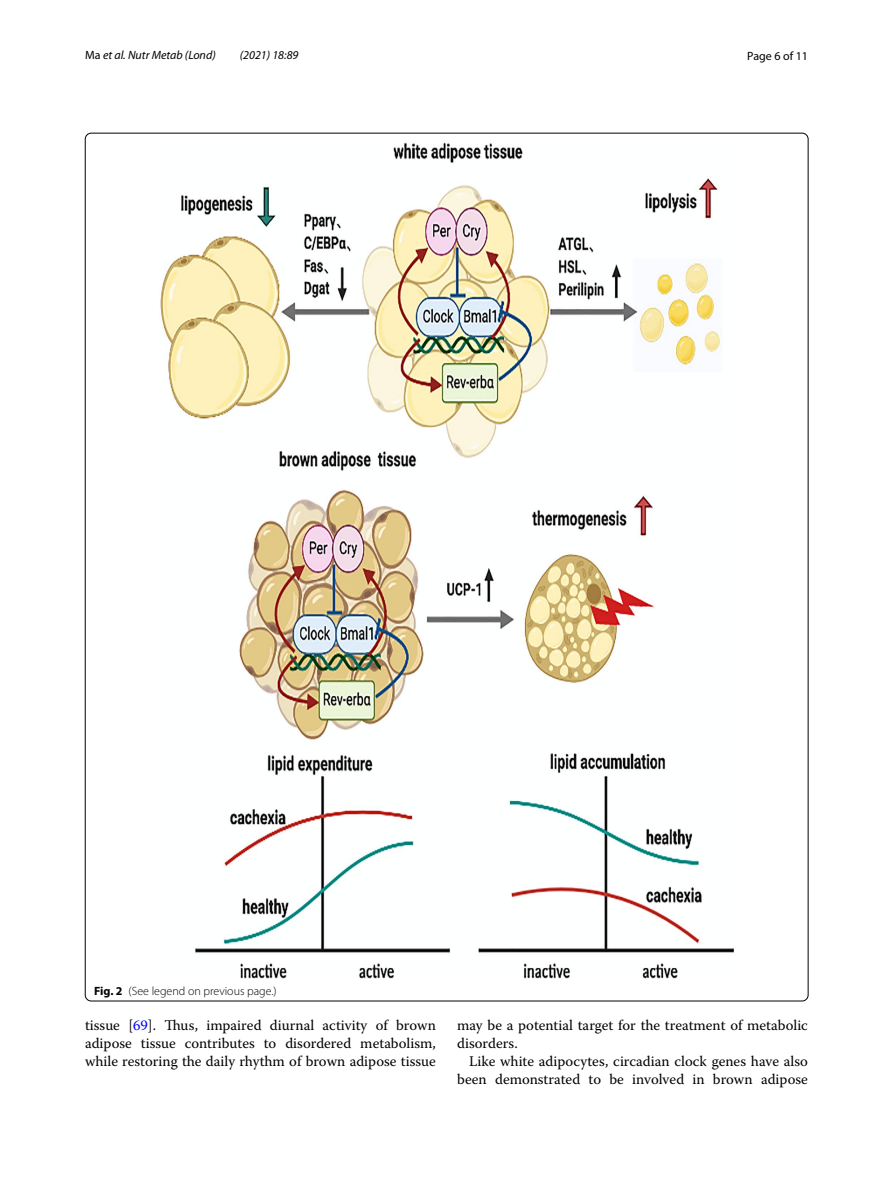
<style>
.page{position:relative;width:893px;height:1187px;background:#fff}
.page>*{position:absolute;margin:0;border:0;box-sizing:border-box;transform-origin:0 0}
.t1{font:14.7px/18px "Warnock Pro";color:#000;text-align:justify}
.t2{font:italic 12px "Myriad Pro";color:#000}
.t3{font:300 12px "Myriad Pro";color:#000}
.t4{font:12px "Myriad Pro";color:#000}
.s1{font-style:normal}
.s2{font-weight:700}
.s3{color:#00f}
</style>
<div class="page">
<img style="left:160px;top:142px;width:574px;height:837px">
<p class="t2" style="left:85px;top:48px;width:132px"><span class="s1">Ma</span> et al. Nutr Metab (Lond)</p>
<p class="t2" style="left:240px;top:48px;width:60px">(2021) 18:89</p>
<p class="t4" style="left:747px;top:48px;width:62px">Page 6 of 11</p>
<p class="t3" style="left:94px;top:984px;width:184px"><span class="s2">Fig. 2</span> (See legend on previous page.)</p>
<p class="t1" style="left:85px;top:1015px;width:352px">tissue [<span class="s3">69</span>]. Thus, impaired diurnal activity of brown adipose tissue contributes to disordered metabolism, while restoring the daily rhythm of brown adipose tissue</p>
<p class="t1" style="left:457px;top:1015px;width:352px">may be a potential target for the treatment of metabolic disorders.</p>
<p class="t1" style="left:457px;top:1051px;width:352px;text-align:right">Like white adipocytes, circadian clock genes have also been demonstrated to be involved in brown adipose</p>
</div>
